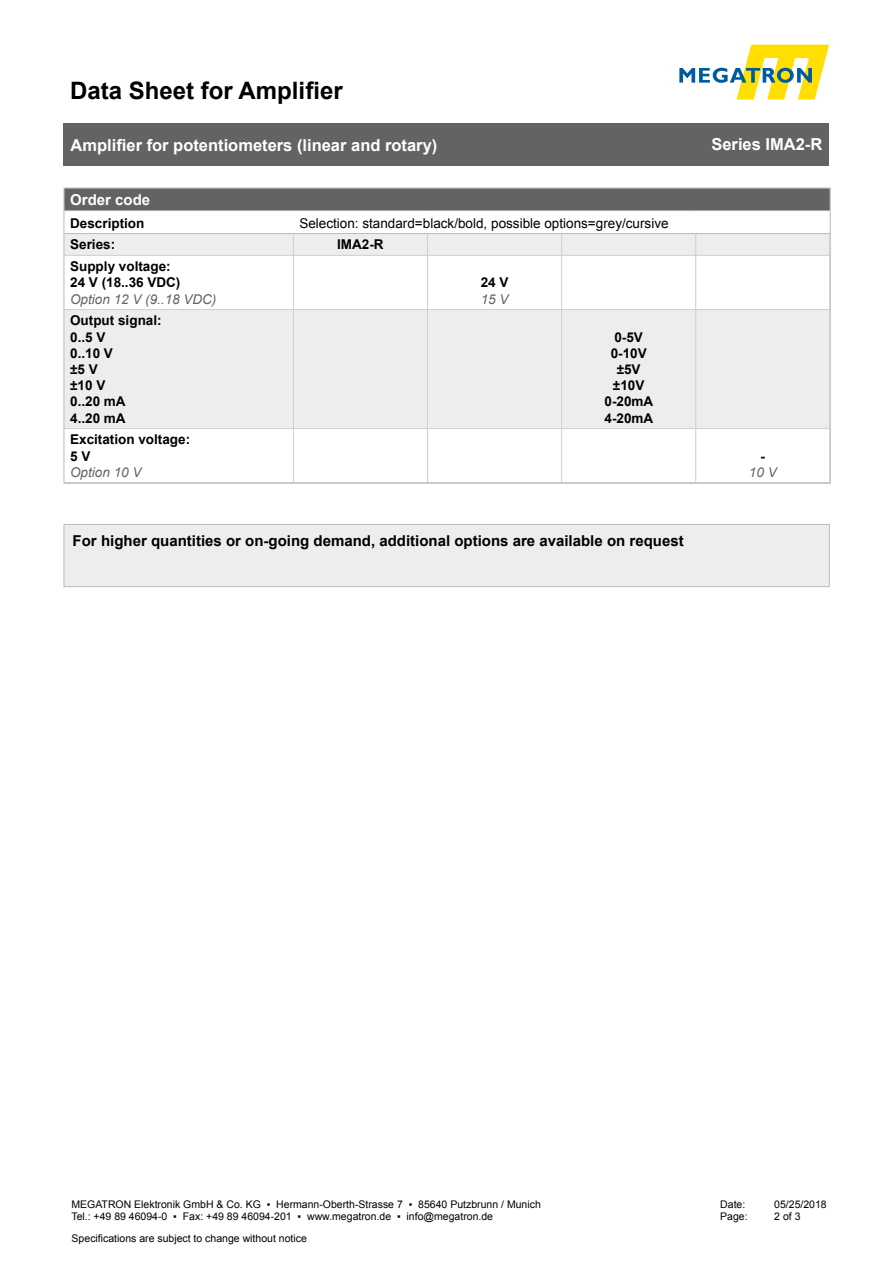
<style>
.page{position:relative;width:893px;height:1263px;background:#fff}
.page>*{position:absolute;margin:0;border:0;box-sizing:border-box;transform-origin:0 0}
.t1{font:700 24px "Arial";color:#000}
.t2{font:700 16.5px "Arial";color:#fff}
.t3{font:700 15px "Arial";color:#000}
.t4{font:700 15px "Arial";color:#fff}
.t5{font:700 13.5px "Arial";color:#000}
.t6{font:13.5px "Arial";color:#000}
.t7{font:italic 13.5px "Arial";color:#646363}
.t8{font:10.5px/12.6px "Arial";color:#000}
</style>
<div class="page">
<svg style="left:679px;top:45px;width:150px;height:55px"></svg>
<div style="left:64px;top:123px;width:765px;height:43px;background:#646363"></div>
<svg style="left:66px;top:234px;width:762px;height:194px;fill:#ededed"></svg>
<div style="left:66px;top:190px;width:762px;height:21px;background:#646363"></div>
<hr style="left:64px;top:233px;width:229px;height:1px;background:#bcbcbc">
<hr style="left:293px;top:233px;width:134px;height:1px;background:#bcbcbc">
<hr style="left:427px;top:233px;width:135px;height:1px;background:#bcbcbc">
<hr style="left:562px;top:233px;width:134px;height:1px;background:#bcbcbc">
<hr style="left:696px;top:233px;width:134px;height:1px;background:#bcbcbc">
<svg style="left:293px;top:234px;width:1px;height:21px"></svg>
<svg style="left:427px;top:234px;width:1px;height:21px"></svg>
<svg style="left:561px;top:234px;width:1px;height:21px"></svg>
<svg style="left:695px;top:234px;width:1px;height:21px"></svg>
<svg style="left:830px;top:234px;width:1px;height:21px"></svg>
<hr style="left:64px;top:255px;width:229px;height:1px;background:#cecece">
<hr style="left:293px;top:255px;width:134px;height:1px;background:#cecece">
<hr style="left:293px;top:255px;width:1px;height:54px;background:#cecece">
<hr style="left:427px;top:255px;width:135px;height:1px;background:#cecece">
<hr style="left:427px;top:255px;width:1px;height:54px;background:#cecece">
<hr style="left:562px;top:255px;width:134px;height:1px;background:#cecece">
<hr style="left:561px;top:255px;width:1px;height:54px;background:#cecece">
<hr style="left:696px;top:255px;width:134px;height:1px;background:#cecece">
<hr style="left:695px;top:255px;width:1px;height:54px;background:#cecece">
<hr style="left:830px;top:255px;width:1px;height:54px;background:#cecece">
<hr style="left:64px;top:309px;width:229px;height:1px;background:#cecece">
<hr style="left:293px;top:309px;width:134px;height:1px;background:#cecece">
<hr style="left:293px;top:310px;width:1px;height:118px;background:#cecece">
<hr style="left:427px;top:309px;width:135px;height:1px;background:#cecece">
<hr style="left:427px;top:310px;width:1px;height:118px;background:#cecece">
<hr style="left:562px;top:309px;width:134px;height:1px;background:#cecece">
<hr style="left:561px;top:310px;width:1px;height:118px;background:#cecece">
<hr style="left:696px;top:309px;width:134px;height:1px;background:#cecece">
<hr style="left:695px;top:310px;width:1px;height:118px;background:#cecece">
<hr style="left:830px;top:310px;width:1px;height:118px;background:#cecece">
<hr style="left:64px;top:428px;width:229px;height:1px;background:#cecece">
<hr style="left:293px;top:428px;width:134px;height:1px;background:#cecece">
<hr style="left:293px;top:429px;width:1px;height:54px;background:#cecece">
<hr style="left:427px;top:428px;width:135px;height:1px;background:#cecece">
<hr style="left:427px;top:429px;width:1px;height:54px;background:#cecece">
<hr style="left:562px;top:428px;width:134px;height:1px;background:#cecece">
<hr style="left:561px;top:429px;width:1px;height:54px;background:#cecece">
<hr style="left:696px;top:428px;width:134px;height:1px;background:#cecece">
<hr style="left:695px;top:429px;width:1px;height:54px;background:#cecece">
<hr style="left:830px;top:429px;width:1px;height:54px;background:#cecece">
<hr style="left:64px;top:483px;width:229px;height:1px;background:#bcbcbc">
<hr style="left:293px;top:483px;width:134px;height:1px;background:#bcbcbc">
<hr style="left:427px;top:483px;width:135px;height:1px;background:#bcbcbc">
<hr style="left:562px;top:483px;width:134px;height:1px;background:#bcbcbc">
<hr style="left:696px;top:483px;width:134px;height:1px;background:#bcbcbc">
<div style="left:64px;top:524px;width:766px;height:63px;background:#ededed"></div>
<h1 class="t1" style="left:70px;top:74px;width:274px">Data Sheet for Amplifier</h1>
<h2 class="t2" style="left:71px;top:134px;width:368px">Amplifier for potentiometers (linear and rotary)</h2>
<h2 class="t2" style="left:711px;top:133px;width:112px">Series IMA2-R</h2>
<p class="t4" style="left:70px;top:190px;width:82px">Order code</p>
<p class="t5" style="left:70px;top:214px;width:76px">Description</p>
<p class="t6" style="left:299px;top:214px;width:371px">Selection: standard=black/bold, possible options=grey/cursive</p>
<p class="t5" style="left:70px;top:236px;width:47px">Series:</p>
<p class="t5" style="left:337px;top:236px;width:48px">IMA2-R</p>
<p class="t5" style="left:70px;top:257px;width:102px">Supply voltage:</p>
<p class="t5" style="left:70px;top:274px;width:112px">24 V (18..36 VDC)</p>
<p class="t7" style="left:70px;top:290px;width:148px">Option 12 V (9..18 VDC)</p>
<p class="t5" style="left:481px;top:274px;width:29px">24 V</p>
<p class="t7" style="left:481px;top:290px;width:29px">15 V</p>
<p class="t5" style="left:70px;top:312px;width:93px">Output signal:</p>
<p class="t5" style="left:70px;top:328px;width:37px">0..5 V</p>
<p class="t5" style="left:70px;top:344px;width:44px">0..10 V</p>
<p class="t5" style="left:70px;top:360px;width:29px">±5 V</p>
<p class="t5" style="left:70px;top:376px;width:37px">±10 V</p>
<p class="t5" style="left:70px;top:393px;width:57px">0..20 mA</p>
<p class="t5" style="left:70px;top:409px;width:57px">4..20 mA</p>
<p class="t5" style="left:70px;top:431px;width:122px">Excitation voltage:</p>
<p class="t5" style="left:70px;top:447px;width:22px">5 V</p>
<p class="t7" style="left:70px;top:463px;width:73px">Option 10 V</p>
<p class="t5" style="left:614px;top:328px;width:30px">0-5V</p>
<p class="t5" style="left:611px;top:344px;width:38px">0-10V</p>
<p class="t5" style="left:617px;top:360px;width:25px">±5V</p>
<p class="t5" style="left:613px;top:376px;width:33px">±10V</p>
<p class="t5" style="left:605px;top:393px;width:50px">0-20mA</p>
<p class="t5" style="left:605px;top:409px;width:50px">4-20mA</p>
<p class="t3" style="left:73px;top:530px;width:612px">For higher quantities or on-going demand, additional options are available on request</p>
<p class="t5" style="left:760px;top:447px;width:6px">-</p>
<p class="t7" style="left:749px;top:463px;width:29px">10 V</p>
<p class="t8" style="left:71px;top:1198px;width:471px">MEGATRON Elektronik GmbH &amp; Co. KG ▪ Hermann-Oberth-Strasse 7 ▪ 85640 Putzbrunn / Munich<br>Tel.: +49 89 46094-0 ▪ Fax: +49 89 46094-201 ▪ www.megatron.de ▪ info@megatron.de</p>
<p class="t8" style="left:720px;top:1198px;width:27px">Date:</p>
<p class="t8" style="left:774px;top:1198px;width:54px">05/25/2018</p>
<p class="t8" style="left:720px;top:1210px;width:29px">Page:</p>
<p class="t8" style="left:774px;top:1210px;width:28px">2 of 3</p>
<p class="t8" style="left:72px;top:1232px;width:237px">Specifications are subject to change without notice</p>
</div>
